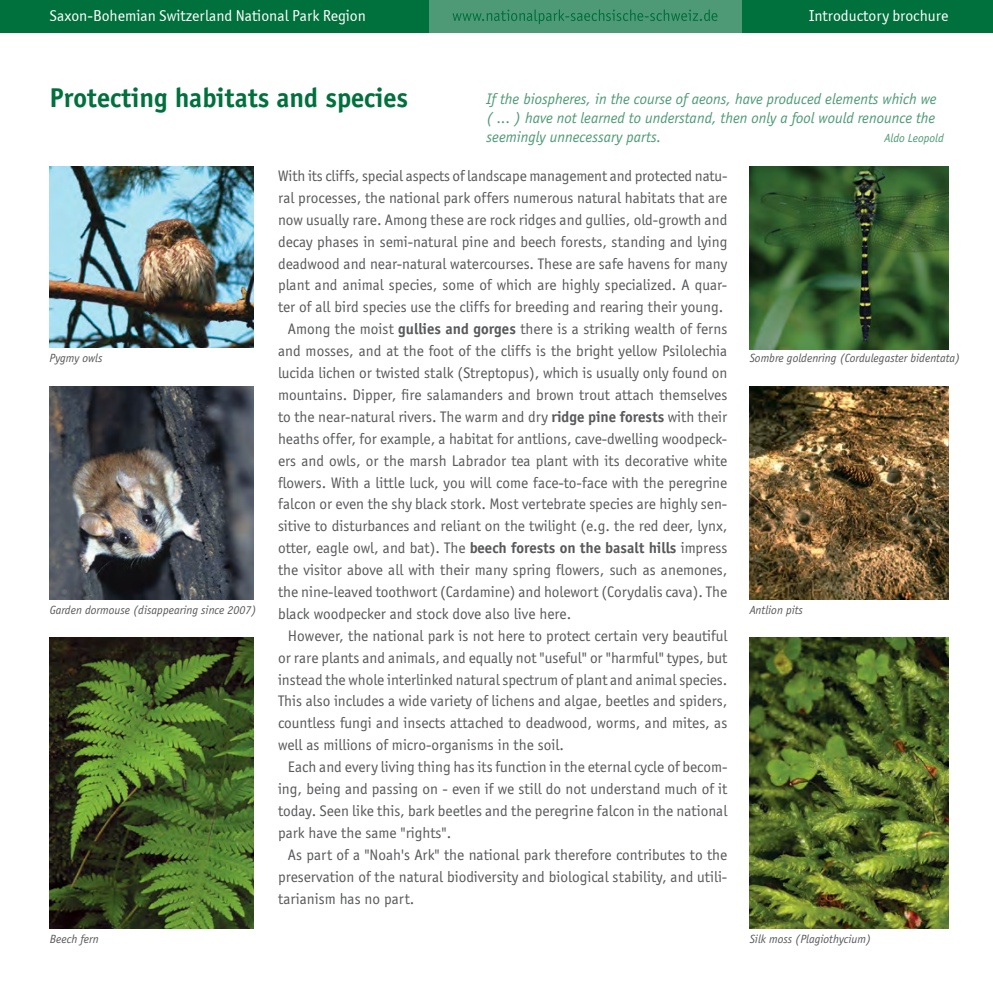
<style>
.page{position:relative;width:993px;height:993px;background:#fff}
.page>*{position:absolute;margin:0;border:0;box-sizing:border-box;transform-origin:0 0}
.t1{font:700 28px "Officina Sans CEEF";color:#00703c}
.t2{font:15.75px "Officina Sans CEEF";color:#58595b}
.t3{font:italic 15.75px/18.9px "Officina Sans CEEF";color:#4e9a77;text-align:justify}
.t4{font:15.75px "Officina Sans OSITCTT Book";color:#fff}
.t5{font:italic 12.25px "Officina Sans CEEF";color:#58595b}
.t6{font:italic 12.25px "Officina Sans CEEF";color:#4e9a77}
.s1{font-weight:700}
</style>
<div class="page">
<div style="left:0;top:0;width:992px;height:33px;background:#00703c"></div>
<div style="left:428px;top:0;width:313px;height:33px;background:#4e9a77"></div>
<svg style="left:452px;top:9px;width:265px;height:15px"></svg>
<img style="left:749px;top:637px;width:199px;height:291px">
<img style="left:50px;top:386px;width:203px;height:213px">
<img style="left:749px;top:386px;width:199px;height:213px">
<img style="left:50px;top:637px;width:203px;height:291px">
<img style="left:50px;top:166px;width:203px;height:181px">
<img style="left:749px;top:166px;width:199px;height:183px">
<p class="t4" style="left:50px;top:7px;width:318px">Saxon-Bohemian Switzerland National Park Region</p>
<p class="t4" style="left:808px;top:7px;width:141px">Introductory brochure</p>
<h1 class="t1" style="left:50px;top:81px;width:360px">Protecting habitats and species</h1>
<p class="t3" style="left:486px;top:89px;width:451px">If the biospheres, in the course of aeons, have produced elements which we ( ... ) have not learned to understand, then only a fool would renounce the seemingly unnecessary parts.</p>
<p class="t6" style="left:884px;top:131px;width:61px">Aldo Leopold</p>
<p class="t5" style="left:50px;top:351px;width:54px">Pygmy owls</p>
<p class="t5" style="left:50px;top:602px;width:208px">Garden dormouse (disappearing since 2007)</p>
<p class="t2" style="left:278px;top:167px;width:451px">With its cliffs, special aspects of landscape management and protected natu-</p>
<p class="t2" style="left:278px;top:189px;width:450px">ral processes, the national park offers numerous natural habitats that are</p>
<p class="t2" style="left:278px;top:211px;width:450px">now usually rare. Among these are rock ridges and gullies, old-growth and</p>
<p class="t2" style="left:278px;top:232px;width:450px">decay phases in semi-natural pine and beech forests, standing and lying</p>
<p class="t2" style="left:278px;top:254px;width:450px">deadwood and near-natural watercourses. These are safe havens for many</p>
<p class="t2" style="left:278px;top:276px;width:450px">plant and animal species, some of which are highly specialized. A quar-</p>
<p class="t2" style="left:278px;top:298px;width:446px">ter of all bird species use the cliffs for breeding and rearing their young.</p>
<p class="t2" style="left:288px;top:320px;width:441px">Among the moist <span class="s1">gullies and gorges</span> there is a striking wealth of ferns</p>
<p class="t2" style="left:278px;top:342px;width:450px">and mosses, and at the foot of the cliffs is the bright yellow Psilolechia</p>
<p class="t2" style="left:278px;top:364px;width:450px">lucida lichen or twisted stalk (Streptopus), which is usually only found on</p>
<p class="t2" style="left:278px;top:386px;width:450px">mountains. Dipper, fire salamanders and brown trout attach themselves</p>
<p class="t2" style="left:278px;top:407px;width:450px">to the near-natural rivers. The warm and dry <span class="s1">ridge pine forests</span> with their</p>
<p class="t2" style="left:278px;top:429px;width:450px">heaths offer, for example, a habitat for antlions, cave-dwelling woodpeck-</p>
<p class="t2" style="left:278px;top:451px;width:450px">ers and owls, or the marsh Labrador tea plant with its decorative white</p>
<p class="t2" style="left:278px;top:473px;width:450px">flowers. With a little luck, you will come face-to-face with the peregrine</p>
<p class="t2" style="left:278px;top:495px;width:450px">falcon or even the shy black stork. Most vertebrate species are highly sen-</p>
<p class="t2" style="left:278px;top:517px;width:450px">sitive to disturbances and reliant on the twilight (e.g. the red deer, lynx,</p>
<p class="t2" style="left:278px;top:539px;width:450px">otter, eagle owl, and bat). The <span class="s1">beech forests on the basalt hills</span> impress</p>
<p class="t2" style="left:278px;top:561px;width:450px">the visitor above all with their many spring flowers, such as anemones,</p>
<p class="t2" style="left:278px;top:583px;width:450px">the nine-leaved toothwort (Cardamine) and holewort (Corydalis cava). The</p>
<p class="t2" style="left:278px;top:604px;width:294px">black woodpecker and stock dove also live here.</p>
<p class="t2" style="left:288px;top:626px;width:441px">However, the national park is not here to protect certain very beautiful</p>
<p class="t2" style="left:278px;top:648px;width:450px">or rare plants and animals, and equally not "useful" or "harmful" types, but</p>
<p class="t2" style="left:278px;top:670px;width:451px">instead the whole interlinked natural spectrum of plant and animal species.</p>
<p class="t2" style="left:278px;top:692px;width:450px">This also includes a wide variety of lichens and algae, beetles and spiders,</p>
<p class="t2" style="left:278px;top:714px;width:450px">countless fungi and insects attached to deadwood, worms, and mites, as</p>
<p class="t2" style="left:278px;top:736px;width:287px">well as millions of micro-organisms in the soil.</p>
<p class="t2" style="left:288px;top:758px;width:441px">Each and every living thing has its function in the eternal cycle of becom-</p>
<p class="t2" style="left:278px;top:779px;width:450px">ing, being and passing on - even if we still do not understand much of it</p>
<p class="t2" style="left:278px;top:801px;width:450px">today. Seen like this, bark beetles and the peregrine falcon in the national</p>
<p class="t2" style="left:278px;top:823px;width:175px">park have the same "rights".</p>
<p class="t2" style="left:288px;top:845px;width:441px">As part of a "Noah's Ark" the national park therefore contributes to the</p>
<p class="t2" style="left:278px;top:867px;width:450px">preservation of the natural biodiversity and biological stability, and utili-</p>
<p class="t2" style="left:278px;top:889px;width:138px">tarianism has no part.</p>
<p class="t5" style="left:749px;top:351px;width:212px">Sombre goldenring (Cordulegaster bidentata)</p>
<p class="t5" style="left:749px;top:602px;width:55px">Antlion pits</p>
<p class="t5" style="left:50px;top:931px;width:51px">Beech fern</p>
<p class="t5" style="left:749px;top:931px;width:123px">Silk moss (Plagiothycium)</p>
</div>
